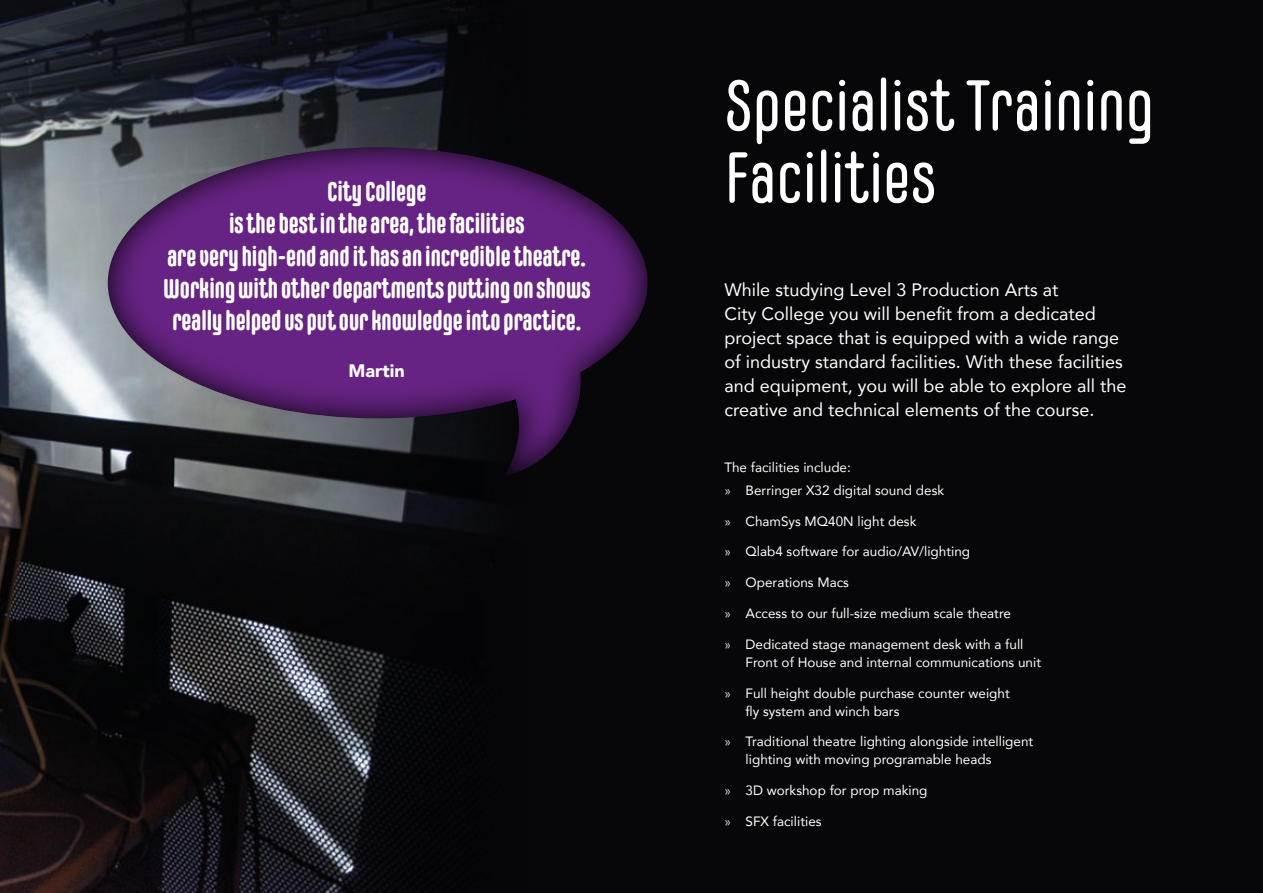
<style>
.page{position:relative;width:1263px;height:893px;background:#fff}
.page>*{position:absolute;margin:0;border:0;box-sizing:border-box;transform-origin:0 0}
.t1{font:72px/72px "Carl Marx";color:#fff}
.t2{font:700 27px/32.4px "Carl Marx";color:#fff;text-align:center}
.t3{font:18px/24px "Avenir";color:#fff}
.t4{font:900 18px "Avenir";color:#fff}
.t5{font:13.5px/18px "Avenir";color:#fff}
.s1{font-weight:300}
</style>
<div class="page">
<img style="left:0;top:0;width:357px;height:893px">
<div style="left:357px;top:0;width:906px;height:893px;background:#070709"></div>
<svg style="left:105px;top:145px;width:543px;height:331px;background:#512965"></svg>
<h2 class="t2" style="left:163px;top:175px;width:429px">CityCollege<br>is the best in the area, the facilities<br>are very high-end and it has an incredible theatre.<br>Working with other departments putting on shows really helped us put our knowledge into practice.</h2>
<h3 class="t4" style="left:349px;top:355px;width:58px">Martin</h3>
<h1 class="t1" style="left:724px;top:69px;width:431px">Specialist Training<br>Facilities</h1>
<p class="t3" style="left:724px;top:277px;width:404px">While studying Level 3 Production Arts at<br>City College you will benefit from a dedicated project space that is equipped with a wide range of industry standard facilities. With these facilities and equipment, you will be able to explore all the creative and technical elements of the course.</p>
<p class="t5" style="left:724px;top:456px;width:221px;line-height:22.5px">The facilities include:<br><span class="s1">»</span> Berringer X32 digital sound desk</p>
<p class="t5" style="left:724px;top:512px;width:194px"><span class="s1">»</span> ChamSys MQ40N light desk</p>
<p class="t5" style="left:724px;top:542px;width:247px"><span class="s1">»</span> Qlab4 software for audio/AV/lighting</p>
<p class="t5" style="left:724px;top:573px;width:126px"><span class="s1">»</span> Operations Macs</p>
<p class="t5" style="left:724px;top:604px;width:288px"><span class="s1">»</span> Access to our full-size medium scale theatre</p>
<p class="t5" style="left:746px;top:635px;width:297px;text-indent:-21px"><span class="s1">»</span> Dedicated stage management desk with a full<br>Front of House and internal communications unit</p>
<p class="t5" style="left:746px;top:683px;width:266px;text-indent:-21px"><span class="s1">»</span> Full height double purchase counter weight fly system and winch bars</p>
<p class="t5" style="left:746px;top:732px;width:289px;text-indent:-21px"><span class="s1">»</span> Traditional theatre lighting alongside intelligent lighting with moving programable heads</p>
<p class="t5" style="left:724px;top:781px;width:205px"><span class="s1">»</span> 3D workshop for prop making</p>
<p class="t5" style="left:724px;top:812px;width:99px"><span class="s1">»</span> SFX facilities</p>
</div>
